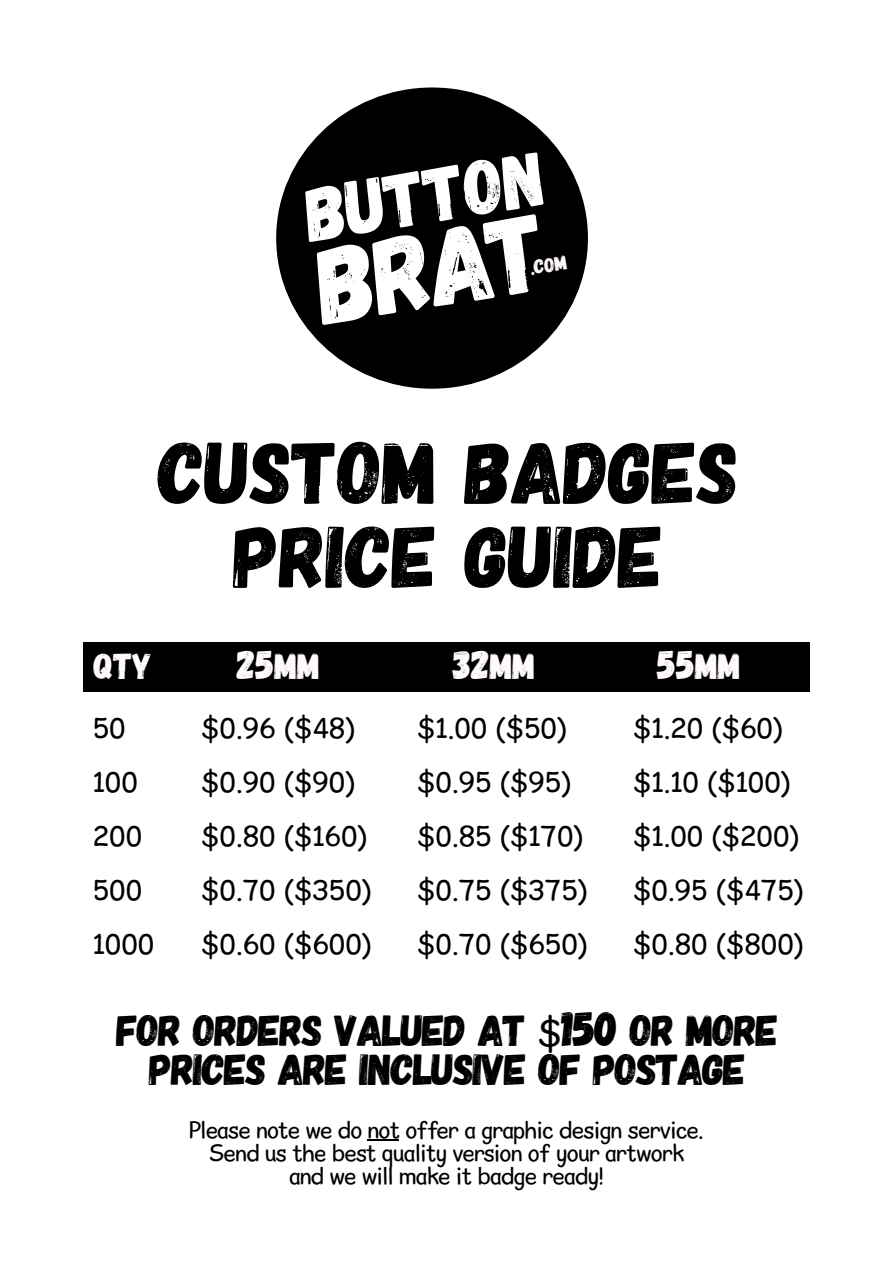
<style>
.page{position:relative;width:893px;height:1263px;background:#fff}
.page>*{position:absolute;margin:0;border:0;box-sizing:border-box;transform-origin:0 0}
.t1{font:90px "Gagalin";color:#fff}
.t2{font:72px/84px "Gagalin";color:#000;text-align:center}
.t3{font:63px "Gagalin";color:#fff}
.t4{font:36px/39px "Gagalin";letter-spacing:-.03em;color:#000;text-align:center}
.t5{font:30px "Gagalin";color:#fffbfb}
.t6{font:27px "Stez Sans";color:#000}
.t7{font:22.5px/23.1px "Stez Sans";letter-spacing:-.03em;color:#000;text-align:center}
.t8{font:16.5px "Gagalin";color:#fff8f8}
.s1{font-family:"Stez Sans"}
</style>
<div class="page">
<div style="left:276px;top:87px;width:312px;height:302px;background:#000;border-radius:50%"></div>
<div style="left:83px;top:642px;width:726px;height:49px;background:#000"></div>
<hr style="left:368px;top:1139px;width:31px;height:1px;background:#000">
<h3 class="t3" style="left:299px;top:181px;width:243px;rotate:-9deg">BUTTON</h3>
<h1 class="t1" style="left:309px;top:237px;width:232px;rotate:-9deg">BRAT</h1>
<p class="t8" style="left:529px;top:259px;width:38px;rotate:-9deg">.COM</p>
<h2 class="t2" style="left:158px;top:430px;width:582px">CUSTOM BADGES<br>PRICE GUIDE</h2>
<p class="t5" style="left:93px;top:649px;width:60px">QTY</p>
<p class="t5" style="left:236px;top:649px;width:85px">25MM</p>
<p class="t5" style="left:452px;top:649px;width:84px">32MM</p>
<p class="t5" style="left:657px;top:649px;width:85px">55MM</p>
<p class="t6" style="left:93px;top:717px;width:34px">50</p>
<p class="t6" style="left:201px;top:717px;width:156px">$0.96 ($48)</p>
<p class="t6" style="left:417px;top:717px;width:152px">$1.00 ($50)</p>
<p class="t6" style="left:633px;top:717px;width:152px">$1.20 ($60)</p>
<p class="t6" style="left:93px;top:771px;width:47px">100</p>
<p class="t6" style="left:201px;top:771px;width:156px">$0.90 ($90)</p>
<p class="t6" style="left:417px;top:771px;width:156px">$0.95 ($95)</p>
<p class="t6" style="left:633px;top:771px;width:159px">$1.10 ($100)</p>
<p class="t6" style="left:93px;top:825px;width:51px">200</p>
<p class="t6" style="left:201px;top:825px;width:168px">$0.80 ($160)</p>
<p class="t6" style="left:417px;top:825px;width:168px">$0.85 ($170)</p>
<p class="t6" style="left:633px;top:825px;width:168px">$1.00 ($200)</p>
<p class="t6" style="left:93px;top:879px;width:51px">500</p>
<p class="t6" style="left:201px;top:879px;width:172px">$0.70 ($350)</p>
<p class="t6" style="left:417px;top:879px;width:172px">$0.75 ($375)</p>
<p class="t6" style="left:633px;top:879px;width:172px">$0.95 ($475)</p>
<p class="t6" style="left:93px;top:933px;width:63px">1000</p>
<p class="t6" style="left:201px;top:933px;width:172px">$0.60 ($600)</p>
<p class="t6" style="left:417px;top:933px;width:172px">$0.70 ($650)</p>
<p class="t6" style="left:633px;top:933px;width:172px">$0.80 ($800)</p>
<h3 class="t4" style="left:116px;top:1010px;width:663px">FOR ORDERS VALUED AT <span class="s1">$</span>150 OR MORE<br>PRICES ARE INCLUSIVE OF POSTAGE</h3>
<p class="t7" style="left:189px;top:1120px;width:516px">Please note we do not offer a graphic design service.<br>Send us the best quality version of your artwork and we will make it badge ready!</p>
</div>
